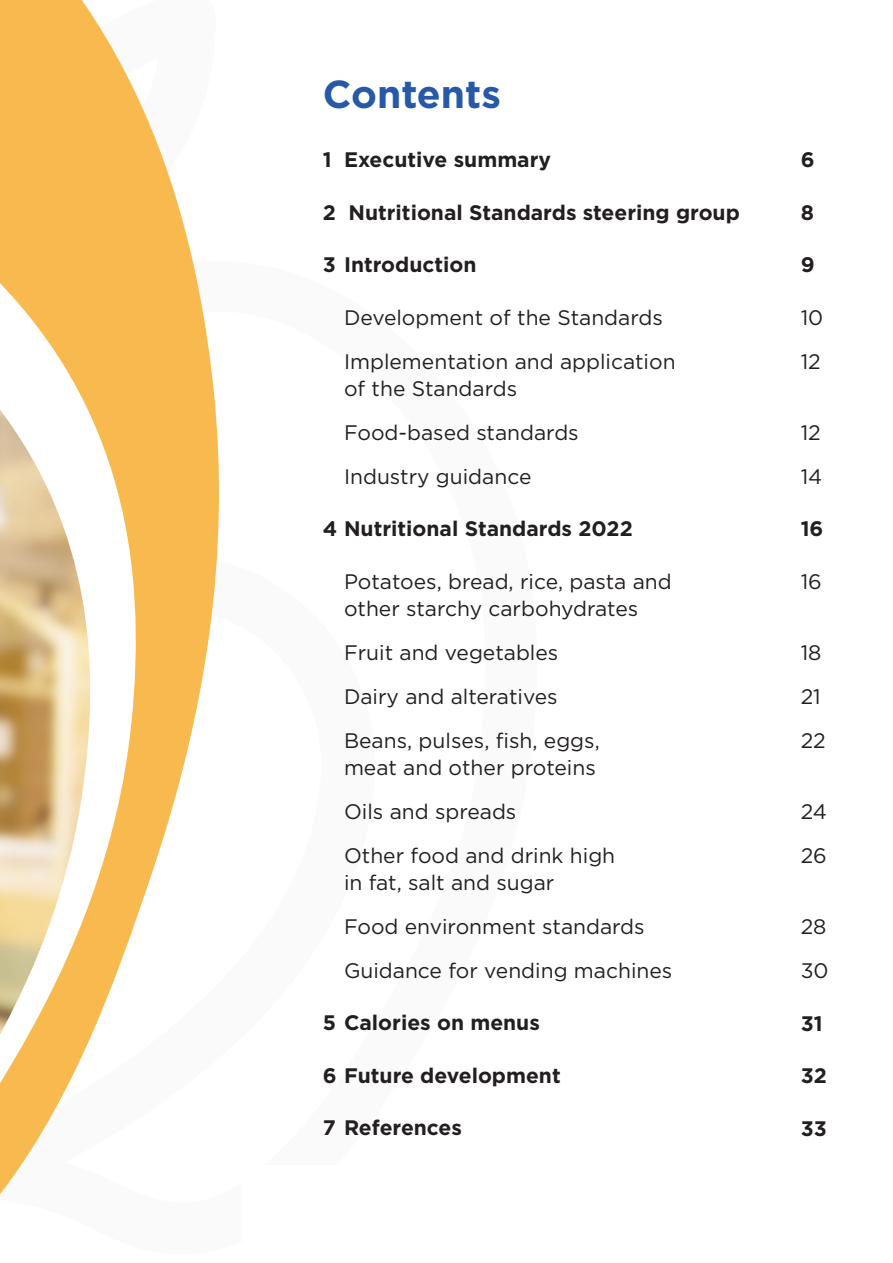
<style>
.page{position:relative;width:893px;height:1263px;background:#fff}
.page>*{position:absolute;margin:0;border:0;box-sizing:border-box;transform-origin:0 0}
.t1{font:700 39px "Gotham";color:#2659a8}
.t2{font:21px/44px "Gotham";color:#231f20}
.t3{font:700 21px "Gotham";color:#231f20}
</style>
<div class="page">
<svg style="left:0;top:0;width:219px;height:882px;fill:#f8ba4f"></svg>
<svg style="left:0;top:145px;width:149px;height:1050px;fill:#f8ba4f"></svg>
<img style="left:0;top:410px;width:104px;height:624px">
<h2 class="t1" style="left:323px;top:68px;width:180px">Contents</h2>
<p class="t3" style="left:323px;top:146px;width:230px">1 Executive summary</p>
<p class="t3" style="left:801px;top:146px;width:15px">6</p>
<p class="t3" style="left:323px;top:198px;width:419px">2 Nutritional Standards steering group</p>
<p class="t3" style="left:801px;top:198px;width:15px">8</p>
<p class="t3" style="left:323px;top:251px;width:155px">3 Introduction</p>
<p class="t3" style="left:801px;top:251px;width:15px">9</p>
<p class="t2" style="left:344px;top:295px;width:320px">Development of the Standards</p>
<p class="t2" style="left:801px;top:295px;width:24px">10</p>
<p class="t2" style="left:344px;top:339px;width:333px">Implementation and application</p>
<p class="t2" style="left:801px;top:339px;width:22px">12</p>
<p class="t2" style="left:344px;top:366px;width:236px">of the Standards<br>Food-based standards</p>
<p class="t2" style="left:801px;top:410px;width:22px">12</p>
<p class="t2" style="left:344px;top:454px;width:189px">Industry guidance</p>
<p class="t2" style="left:801px;top:454px;width:23px">14</p>
<p class="t3" style="left:323px;top:515px;width:312px">4 Nutritional Standards 2022</p>
<p class="t3" style="left:801px;top:515px;width:24px">16</p>
<p class="t2" style="left:344px;top:559px;width:329px">Potatoes, bread, rice, pasta and</p>
<p class="t2" style="left:801px;top:559px;width:23px">16</p>
<p class="t2" style="left:344px;top:586px;width:296px">other starchy carbohydrates</p>
<p class="t2" style="left:344px;top:630px;width:216px">Fruit and vegetables</p>
<p class="t2" style="left:801px;top:630px;width:22px">18</p>
<p class="t2" style="left:344px;top:674px;width:215px">Dairy and alteratives</p>
<p class="t2" style="left:801px;top:674px;width:22px">21</p>
<p class="t2" style="left:344px;top:718px;width:257px">Beans, pulses, fsh, eggs,</p>
<p class="t2" style="left:801px;top:718px;width:27px">22</p>
<p class="t2" style="left:344px;top:745px;width:253px">meat and other proteins</p>
<p class="t2" style="left:344px;top:789px;width:174px">Oils and spreads</p>
<p class="t2" style="left:801px;top:789px;width:28px">24</p>
<p class="t2" style="left:344px;top:833px;width:273px">Other food and drink high</p>
<p class="t2" style="left:801px;top:833px;width:28px">26</p>
<p class="t2" style="left:344px;top:860px;width:212px">in fat, salt and sugar</p>
<p class="t2" style="left:344px;top:904px;width:302px">Food environment standards</p>
<p class="t2" style="left:801px;top:904px;width:27px">28</p>
<p class="t2" style="left:344px;top:948px;width:330px">Guidance for vending machines</p>
<p class="t2" style="left:801px;top:948px;width:29px">30</p>
<p class="t3" style="left:323px;top:1009px;width:219px">5 Calories on menus</p>
<p class="t3" style="left:801px;top:1009px;width:23px">31</p>
<p class="t3" style="left:323px;top:1061px;width:239px">6 Future development</p>
<p class="t3" style="left:801px;top:1062px;width:28px">32</p>
<p class="t3" style="left:323px;top:1114px;width:141px">7 References</p>
<p class="t3" style="left:801px;top:1114px;width:28px">33</p>
</div>
